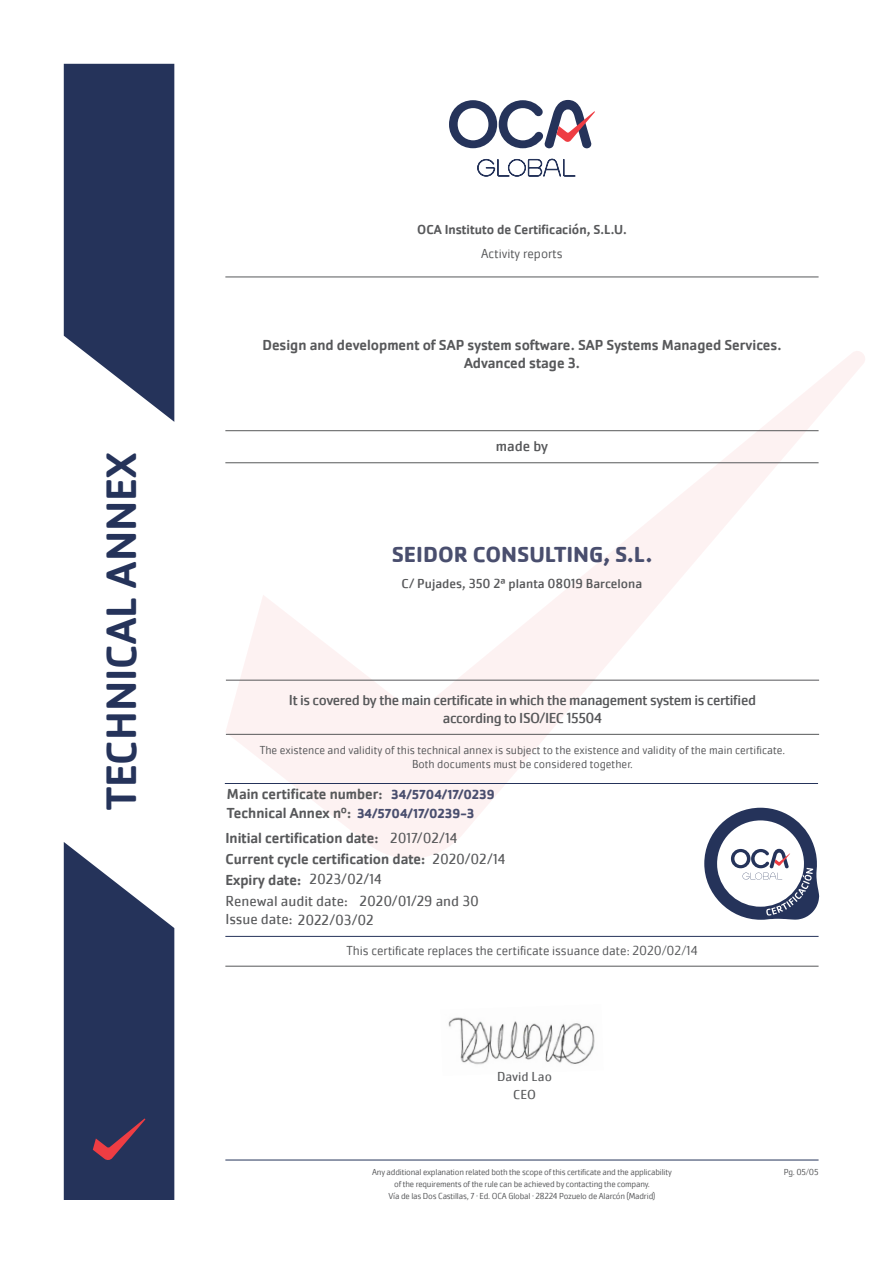
<style>
.page{position:relative;width:893px;height:1263px;background:#fff}
.page>*{position:absolute;margin:0;border:0;box-sizing:border-box;transform-origin:0 0}
.t1{font:500 43.95px "Cachet Pro";color:#25335a}
.t2{font:700 22.5px "Cachet Pro";color:#494e6e}
.t3{font:500 15px/18px "Cachet Pro";color:#57585a;text-align:center}
.t4{font:15px "Cachet Pro";letter-spacing:-.025em;color:#57585a}
.t5{font:15px "Cachet Pro";color:#57585a}
.t6{font:300 13.5px "Cachet Pro";color:#57585a}
.t7{font:13.5px "Cachet Pro";color:#57585a}
.t8{font:500 13.5px "Cachet Pro";color:#57585a}
.t9{font:700 13.5px "Cachet Pro";color:#494e6e}
.t10{font:13.5px "Cachet Pro";color:#57585a}
.t11{font:300 12px "Cachet Pro";color:#57585a}
.t12{font:300 9px "Cachet Pro";letter-spacing:-.02em;color:#57585a}
</style>
<div class="page">
<svg style="left:225px;top:351px;width:640px;height:507px"></svg>
<svg style="left:64px;top:64px;width:110px;height:358px;background:#3f4b6d"></svg>
<svg style="left:449px;top:100px;width:146px;height:48px"></svg>
<svg style="left:477px;top:159px;width:99px;height:18px"></svg>
<svg style="left:64px;top:842px;width:110px;height:358px;background:#414b6d"></svg>
<img style="left:448px;top:1017px;width:147px;height:48px">
<svg style="left:704px;top:808px;width:115px;height:112px"></svg>
<hr style="left:225px;top:1160px;width:594px;height:1px;background:#25335a">
<hr style="left:226px;top:734px;width:593px;height:1px;background:#57585a">
<hr style="left:225px;top:462px;width:594px;height:1px;background:#57585a">
<hr style="left:225px;top:430px;width:594px;height:1px;background:#57585a">
<hr style="left:225px;top:277px;width:594px;height:1px;background:#57585a">
<hr style="left:226px;top:680px;width:593px;height:1px;background:#57585a">
<hr style="left:225px;top:783px;width:593px;height:1px;background:#25335a">
<hr style="left:225px;top:936px;width:594px;height:1px;background:#25335a">
<hr style="left:225px;top:966px;width:594px;height:1px;background:#57585a">
<p class="t1" style="left:96px;top:810px;width:359px;rotate:-90deg">TECHNICAL ANNEX</p>
<p class="t8" style="left:417px;top:222px;width:211px">OCA Instituto de Certificación, S.L.U.</p>
<p class="t6" style="left:481px;top:245px;width:83px">Activity reports</p>
<p class="t3" style="left:262px;top:336px;width:520px">Design and development of SAP system software. SAP Systems Managed Services.<br>Advanced stage 3.</p>
<p class="t4" style="left:496px;top:437px;width:54px">made by</p>
<p class="t2" style="left:392px;top:541px;width:262px">SEIDOR CONSULTING, S.L.</p>
<p class="t7" style="left:402px;top:575px;width:242px">C/ Pujades, 350 2ª planta 08019 Barcelona</p>
<p class="t4" style="left:289px;top:692px;width:469px">It is covered by the main certificate in which the management system is certified</p>
<p class="t4" style="left:443px;top:710px;width:161px">according to ISO/IEC 15504</p>
<p class="t11" style="left:260px;top:743px;width:527px">The existence and validity of this technical annex is subject to the existence and validity of the main certificate.</p>
<p class="t11" style="left:412px;top:757px;width:222px">Both documents must be considered together.</p>
<p class="t3" style="left:227px;top:785px;width:157px">Main certificate number:</p>
<p class="t3" style="left:227px;top:804px;width:126px">Technical Annex nº:</p>
<p class="t9" style="left:391px;top:786px;width:105px">34/5704/17/0239</p>
<p class="t9" style="left:357px;top:805px;width:119px">34/5704/17/0239-3</p>
<p class="t3" style="left:225px;top:829px;width:155px">Initial certification date:</p>
<p class="t3" style="left:225px;top:850px;width:201px">Current cycle certification date:</p>
<p class="t3" style="left:225px;top:871px;width:77px">Expiry date:</p>
<p class="t5" style="left:310px;top:870px;width:74px">2023/02/14</p>
<p class="t5" style="left:360px;top:892px;width:121px">2020/01/29 and 30</p>
<p class="t5" style="left:225px;top:910px;width:150px">Issue date: 2022/03/02</p>
<p class="t5" style="left:390px;top:829px;width:69px">2017/02/14</p>
<p class="t5" style="left:432px;top:850px;width:74px">2020/02/14</p>
<p class="t5" style="left:225px;top:892px;width:124px">Renewal audit date:</p>
<p class="t6" style="left:346px;top:943px;width:353px">This certificate replaces the certificate issuance date: 2020/02/14</p>
<h3 class="t10" style="left:497px;top:1069px;width:56px">David Lao</h3>
<h3 class="t10" style="left:513px;top:1086px;width:24px">CEO</h3>
<p class="t12" style="left:372px;top:1166px;width:301px">Any additional explanation related both the scope of this certificate and the applicability</p>
<p class="t12" style="left:394px;top:1178px;width:257px">of the requirements of the rule can be achieved by contacting the company.</p>
<p class="t12" style="left:388px;top:1190px;width:268px">Vía de las Dos Castillas, 7 · Ed. OCA Global · 28224 Pozuelo de Alarcón (Madrid)</p>
<p class="t12" style="left:784px;top:1166px;width:36px">Pg. 05/05</p>
</div>
